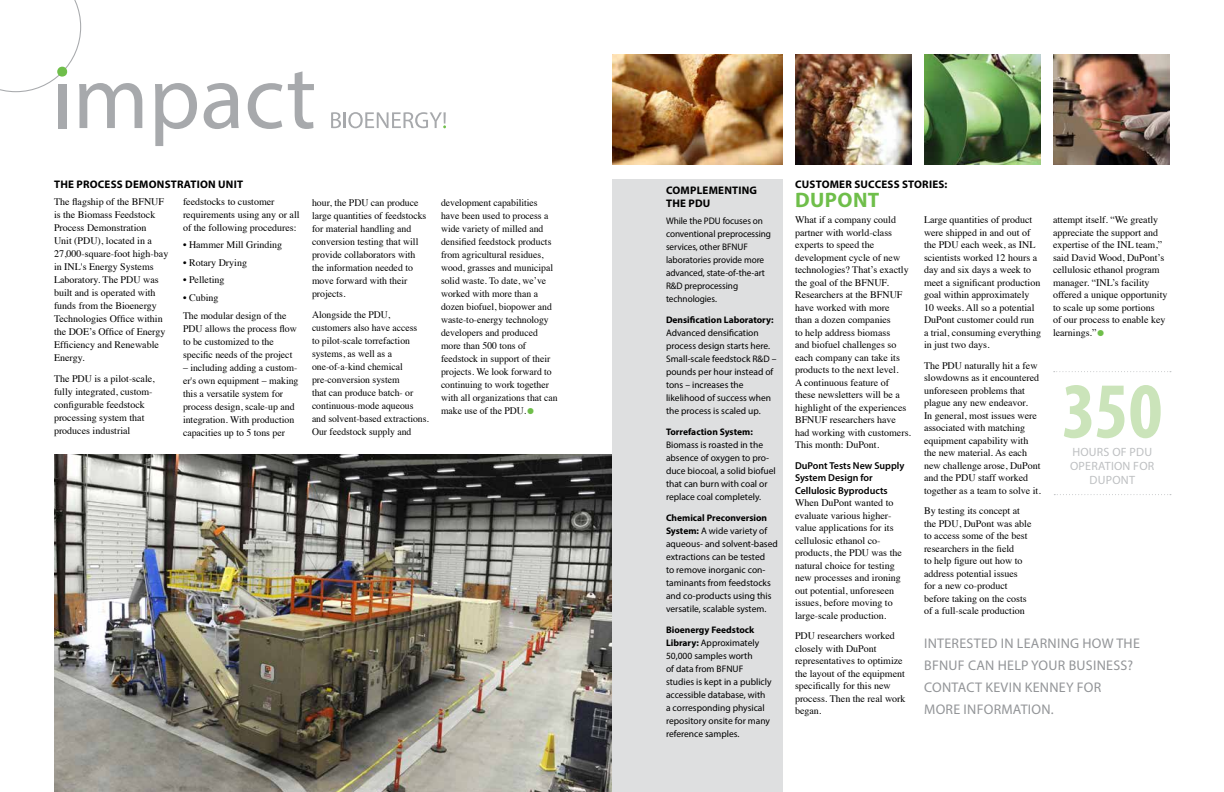
<style>
.page{position:relative;width:1224px;height:792px;background:#fff}
.page>*{position:absolute;margin:0;border:0;box-sizing:border-box;transform-origin:0 0}
.t1{font:700 condensed 80px "Myriad Pro";color:#cbe4ba}
.t2{font:700 21px "Myriad Pro";letter-spacing:.02em;color:#6fbe4a}
.t3{font:14px/22px "Myriad Pro";letter-spacing:.02em;color:#939598}
.t4{font:12px/14px "Myriad Pro";letter-spacing:.02em;color:#bec0c2;text-align:center}
.t5{font:700 11px/13px "Myriad Pro";letter-spacing:.02em;color:#000}
.t6{font:10px/12.5px "Times";color:#000}
.t7{font:600 10px/12.5px "Myriad Pro";color:#000}
.t8{font:9.5px/13px "Myriad Pro";color:#000}
.t9{font:700 9.5px "Myriad Pro";color:#000}
.s1{font-family:"Arial";font-size:14px;color:#6fbe4a}
.s2{font-weight:700}
</style>
<div class="page">
<div style="left:612px;top:179px;width:171px;height:613px;background:#dedfe0"></div>
<img style="left:54px;top:454px;width:558px;height:338px">
<img style="left:612px;top:54px;width:171px;height:111px">
<img style="left:795px;top:54px;width:117px;height:111px">
<img style="left:924px;top:54px;width:117px;height:111px">
<img style="left:1053px;top:54px;width:117px;height:111px">
<svg style="left:155px;top:83px;width:42px;height:63px"></svg>
<svg style="left:204px;top:83px;width:35px;height:46px"></svg>
<svg style="left:248px;top:83px;width:34px;height:46px"></svg>
<svg style="left:288px;top:71px;width:26px;height:58px"></svg>
<svg style="left:331px;top:112px;width:115px;height:16px"></svg>
<svg style="left:0;top:0;width:142px;height:128px"></svg>
<div style="left:57px;top:67px;width:10px;height:10px;background:#6fbe4a;border-radius:50%"></div>
<svg style="left:1054px;top:494px;width:117px;height:1px"></svg>
<svg style="left:1054px;top:371px;width:117px;height:1px"></svg>
<p class="t5" style="left:54px;top:177px;width:191px">THE PROCESS DEMONSTRATION UNIT</p>
<p class="t6" style="left:54px;top:194px;width:116px;line-height:13px">The flagship of the BFNUF is the Biomass Feedstock<br>Process Demonstration<br>Unit (PDU), located in a<br>27,000-square-foot high-bay in INL's Energy Systems<br>Laboratory. The PDU was built and is operated with funds from the Bioenergy<br>Technologies Office within the DOE’s Office of Energy<br>Efficiency and Renewable<br>Energy.</p>
<p class="t6" style="left:54px;top:371px;width:102px;line-height:13px">The PDU is a pilot-scale, fully integrated, custom&shy;configurable feedstock processing system that produces industrial</p>
<p class="t6" style="left:183px;top:194px;width:118px;line-height:13px">feedstocks to customer requirements using any or all of the following procedures:</p>
<p class="t6" style="left:183px;top:238px;width:101px">• Hammer Mill Grinding</p>
<p class="t6" style="left:183px;top:255px;width:66px">• Rotary Drying</p>
<p class="t6" style="left:183px;top:273px;width:43px">• Pelleting</p>
<p class="t6" style="left:183px;top:287px;width:105px;line-height:18px">• Cubing<br>The modular design of the</p>
<p class="t6" style="left:183px;top:321px;width:115px;line-height:13px">PDU allows the process flow to be customized to the specific needs of the project</p>
<p class="t6" style="left:183px;top:360px;width:117px;line-height:13px">– including adding a custom&shy;er's own equipment – making this a versatile system for process design, scale-up and integration. With production capacities up to 5 tons per</p>
<p class="t6" style="left:312px;top:195px;width:116px;line-height:13px">hour, the PDU can produce large quantities of feedstocks for material handling and conversion testing that will provide collaborators with the information needed to move forward with their projects.</p>
<p class="t6" style="left:312px;top:307px;width:119px;line-height:13px">Alongside the PDU, customers also have access<br>to pilot-scale torrefaction systems, as well as a one-of-a-kind chemical pre-conversion system<br>that can produce batch- or continuous-mode aqueous and solvent-based extractions.<br>Our feedstock supply and</p>
<p class="t6" style="left:441px;top:195px;width:118px;line-height:13px">development capabilities have been used to process a wide variety of milled and densified feedstock products from agricultural residues, wood, grasses and municipal solid waste. To date, we’ve worked with more than a dozen biofuel, biopower and waste-to-energy technology developers and produced more than 500 tons of feedstock in support of their projects. We look forward to continuing to work together with all organizations that can make use of the PDU.<span class="s1">●</span></p>
<p class="t5" style="left:666px;top:183px;width:92px">COMPLEMENTING<br>THE PDU</p>
<p class="t8" style="left:666px;top:214px;width:107px">While the PDU focuses on conventional preprocessing services, other BFNUF laboratories provide more advanced, state-of-the-art<br>R&amp;D preprocessing technologies.</p>
<p class="t9" style="left:666px;top:313px;width:109px">Densification Laboratory:</p>
<p class="t8" style="left:666px;top:326px;width:112px">Advanced densification process design starts here.<br>Small-scale feedstock R&amp;D – pounds per hour instead of tons – increases the likelihood of success when the process is scaled up.</p>
<p class="t9" style="left:666px;top:425px;width:88px">Torrefaction System:</p>
<p class="t8" style="left:666px;top:438px;width:111px">Biomass is roasted in the absence of oxygen to pro&shy;duce biocoal, a solid biofuel that can burn with coal or replace coal completely.</p>
<p class="t8" style="left:666px;top:511px;width:113px"><span class="s2">Chemical Preconversion<br>System:</span> A wide variety of aqueous- and solvent-based extractions can be tested<br>to remove inorganic con&shy;taminants from feedstocks and co-products using this versatile, scalable system.</p>
<p class="t8" style="left:666px;top:623px;width:107px"><span class="s2">Bioenergy Feedstock<br>Library:</span> Approximately<br>50,000 samples worth<br>of data from BFNUF studies is kept in a publicly accessible database, with a corresponding physical repository onsite for many reference samples.</p>
<p class="t5" style="left:795px;top:177px;width:154px">CUSTOMER SUCCESS STORIES:</p>
<h2 class="t2" style="left:795px;top:186px;width:86px">DUPONT</h2>
<p class="t6" style="left:795px;top:213px;width:118px">What if a company could partner with world-class experts to speed the development cycle of new technologies? That’s exactly the goal of the BFNUF.<br>Researchers at the BFNUF have worked with more<br>than a dozen companies<br>to help address biomass<br>and biofuel challenges so each company can take its products to the next level.<br>A continuous feature of these newsletters will be a highlight of the experiences<br>BFNUF researchers have had working with customers.<br>This month: DuPont.</p>
<p class="t7" style="left:795px;top:459px;width:111px">DuPont Tests New Supply<br>System Design for<br>Cellulosic Byproducts</p>
<p class="t6" style="left:795px;top:496px;width:108px">When DuPont wanted to evaluate various higher&shy;value applications for its cellulosic ethanol co&shy;products, the PDU was the natural choice for testing new processes and ironing out potential, unforeseen issues, before moving to large-scale production.</p>
<p class="t6" style="left:795px;top:629px;width:112px">PDU researchers worked closely with DuPont representatives to optimize the layout of the equipment specifically for this new process. Then the real work began.</p>
<p class="t6" style="left:1053px;top:213px;width:116px">attempt itself. “We greatly appreciate the support and expertise of the INL team,” said David Wood, DuPont’s cellulosic ethanol program manager. “INL’s facility offered a unique opportunity to scale up some portions<br>of our process to enable key learnings.”<span class="s1">●</span></p>
<p class="t6" style="left:924px;top:213px;width:119px">Large quantities of product were shipped in and out of the PDU each week, as INL scientists worked 12 hours a day and six days a week to meet a significant production goal within approximately<br>10 weeks. All so a potential<br>DuPont customer could run a trial, consuming everything in just two days.</p>
<p class="t6" style="left:924px;top:358px;width:118px">The PDU naturally hit a few slowdowns as it encountered unforeseen problems that plague any new endeavor.<br>In general, most issues were associated with matching equipment capability with the new material. As each new challenge arose, DuPont and the PDU staff worked together as a team to solve it.</p>
<p class="t6" style="left:924px;top:504px;width:109px">By testing its concept at the PDU, DuPont was able to access some of the best researchers in the field<br>to help figure out how to address potential issues for a new co-product before taking on the costs of a full-scale production</p>
<h1 class="t1" style="left:1062px;top:367px;width:102px">350</h1>
<p class="t4" style="left:1070px;top:444px;width:86px">HOURS OF PDU<br>OPERATION FOR<br>DUPONT</p>
<h3 class="t3" style="left:924px;top:632px;width:217px">INTERESTED IN LEARNING HOW THE<br>BFNUF CAN HELP YOUR BUSINESS?<br>CONTACT KEVIN KENNEY FOR<br>MORE INFORMATION.</h3>
</div>
